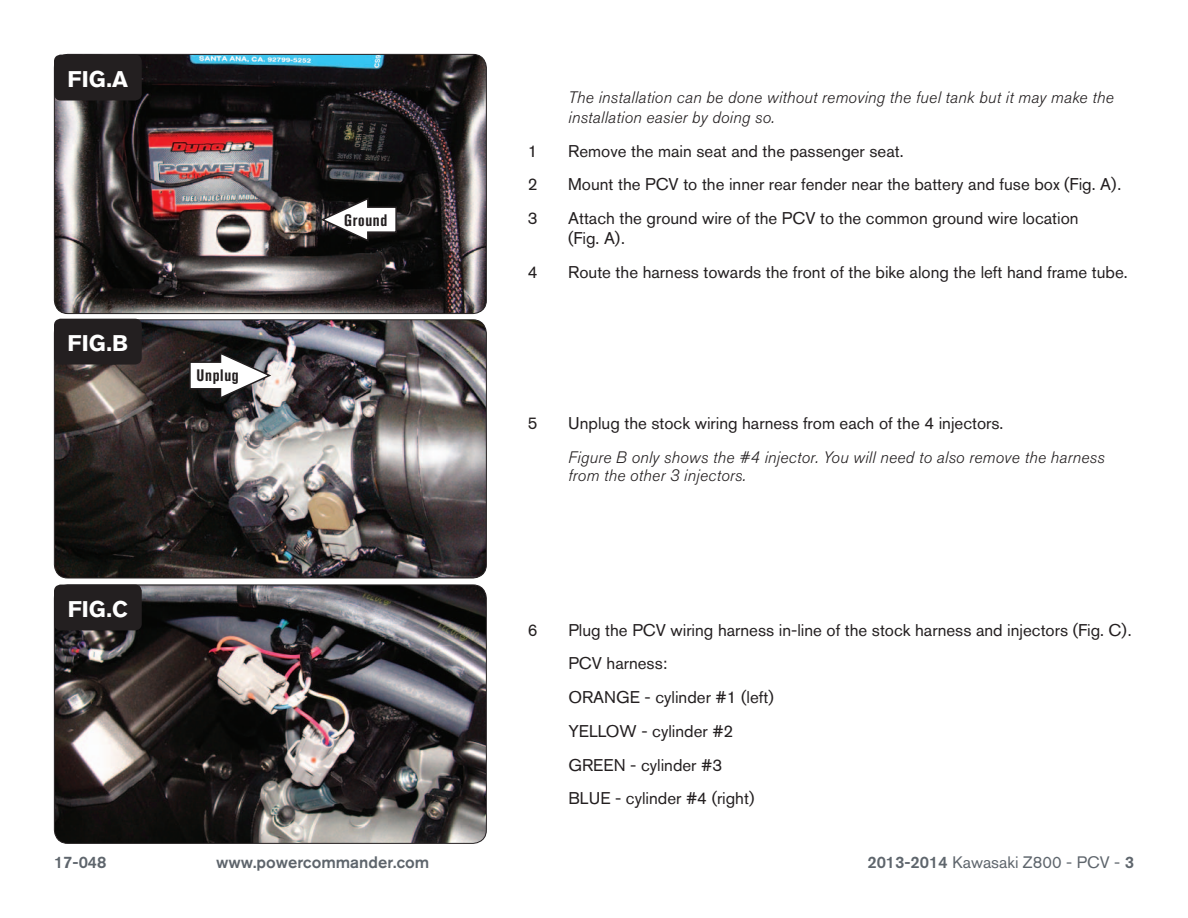
<style>
.page{position:relative;width:1188px;height:918px;background:#fff}
.page>*{position:absolute;margin:0;border:0;box-sizing:border-box;transform-origin:0 0}
.t1{font:700 22.5px "Akzidenz Grotesk BQ";color:#fff}
.Bodycopy{font:16.8px/20.2px "Akzidenz Grotesk BQ";color:#231f20}
.Bodycopy-2{font:italic 300 16.5px/20.2px "Akzidenz Grotesk BQ";letter-spacing:.01em;color:#231f20}
.t2{font:500 16.5px "Akzidenz Grotesk BQ";color:#5e656c}
.t3{font:16.5px "Akzidenz Grotesk BQ";color:#5e656c}
.Callouts{font:700 condensed 16.5px "Akzidenz Grotesk BQ";letter-spacing:.04em;color:#231f20}
.s1{font-weight:500}
</style>
<div class="page">
<img style="left:55px;top:320px;width:431px;height:258px">
<div style="left:54px;top:319px;width:433px;height:259px;border:1px solid #231f20;border-radius:14px"></div>
<img style="left:54px;top:54px;width:432px;height:260px">
<div style="left:54px;top:54px;width:433px;height:260px;border:1px solid #231f20;border-radius:14px"></div>
<div style="left:54px;top:55px;width:88px;height:46px;background:#231f20;border-radius:7px"></div>
<img style="left:54px;top:585px;width:432px;height:258px">
<div style="left:54px;top:585px;width:433px;height:259px;border:1px solid #231f20;border-radius:14px"></div>
<div style="left:54px;top:585px;width:88px;height:45px;background:#231f20;border-radius:7px"></div>
<div style="left:54px;top:319px;width:88px;height:46px;background:#231f20;border-radius:7px"></div>
<svg style="left:319px;top:197px;width:79px;height:46px"></svg>
<svg style="left:188px;top:351px;width:85px;height:49px"></svg>
<p class="t1" style="left:68px;top:66px;width:62px">FIG.A</p>
<p class="t1" style="left:68px;top:330px;width:62px">FIG.B</p>
<p class="Callouts" style="left:197px;top:365px;width:44px">Unplug</p>
<p class="t1" style="left:68px;top:596px;width:62px">FIG.C</p>
<p class="Callouts" style="left:344px;top:211px;width:45px">Ground</p>
<p class="Bodycopy-2" style="left:568px;top:87px;width:547px">The installation can be done without removing the fuel tank but it may make the installation easier by doing so.</p>
<p class="Bodycopy" style="left:528px;top:141px;width:11px">1</p>
<p class="Bodycopy" style="left:568px;top:141px;width:337px">Remove the main seat and the passenger seat.</p>
<p class="Bodycopy" style="left:528px;top:174px;width:11px">2</p>
<p class="Bodycopy" style="left:568px;top:174px;width:555px">Mount the PCV to the inner rear fender near the battery and fuse box (Fig. A).</p>
<p class="Bodycopy" style="left:528px;top:208px;width:11px">3</p>
<p class="Bodycopy" style="left:568px;top:208px;width:512px">Attach the ground wire of the PCV to the common ground wire location (Fig. A).</p>
<p class="Bodycopy" style="left:528px;top:262px;width:11px">4</p>
<p class="Bodycopy" style="left:568px;top:262px;width:561px">Route the harness towards the front of the bike along the left hand frame tube.</p>
<p class="Bodycopy" style="left:528px;top:413px;width:11px">5</p>
<p class="Bodycopy" style="left:568px;top:413px;width:437px">Unplug the stock wiring harness from each of the 4 injectors.</p>
<p class="Bodycopy-2" style="left:568px;top:448px;width:538px;line-height:18px">Figure B only shows the #4 injector. You will need to also remove the harness from the other 3 injectors.</p>
<p class="Bodycopy" style="left:528px;top:620px;width:11px">6</p>
<p class="Bodycopy" style="left:568px;top:620px;width:565px">Plug the PCV wiring harness in-line of the stock harness and injectors (Fig. C).</p>
<p class="Bodycopy" style="left:568px;top:653px;width:101px">PCV harness:</p>
<p class="Bodycopy" style="left:568px;top:687px;width:207px">ORANGE - cylinder #1 (left)</p>
<p class="Bodycopy" style="left:568px;top:721px;width:167px">YELLOW - cylinder #2</p>
<p class="Bodycopy" style="left:568px;top:755px;width:155px">GREEN - cylinder #3</p>
<p class="Bodycopy" style="left:568px;top:788px;width:188px">BLUE - cylinder #4 (right)</p>
<p class="t2" style="left:54px;top:852px;width:54px">17-048</p>
<p class="t2" style="left:216px;top:852px;width:215px">www.powercommander.com</p>
<p class="t3" style="left:867px;top:852px;width:268px"><span class="s1">2013-2014</span> Kawasaki Z800 - PCV - <span class="s1">3</span></p>
</div>
